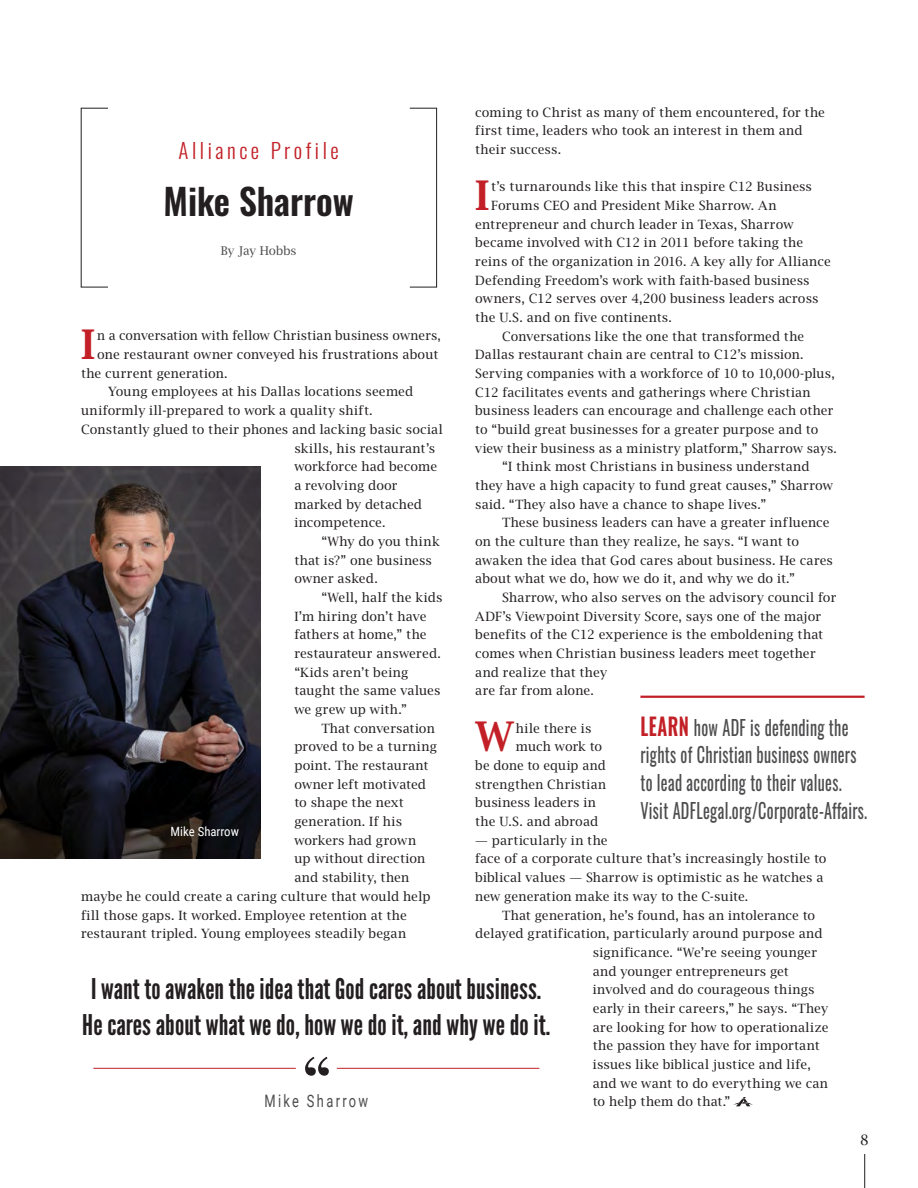
<style>
.page{position:relative;width:918px;height:1188px;background:#fff}
.page>*{position:absolute;margin:0;border:0;box-sizing:border-box;transform-origin:0 0}
.t1{font:77.85px "Times LT Std";color:#231f20}
.t2{font:700 40.8px "Lucida Bright";color:#c22026}
.Article_Name{font:600 36px "Oswald";color:#231f20}
.Set_Off_Quote{font:28.5px/36px "League Gothic";letter-spacing:.005em;color:#231f20;text-align:center}
.t3{font:21px/27.8px "Oswald";letter-spacing:.02em;color:#4d4d4f;scale:.77 1}
.Column_Name{font:300 21px "Oswald";letter-spacing:.17em;color:#c22026}
.t4{font:17.1px "Roboto";letter-spacing:.18em;color:#4d4d4f;scale:.75 1}
.t5{font:14.25px "Lucida Bright";color:#231f20}
.t6{font:12.75px/18.8px "Lucida Bright";letter-spacing:.01em;color:#231f20}
.t7{font:12.75px "Lucida Bright";letter-spacing:.03em;color:#231f20}
.t8{font:12.75px "Roboto Condensed";color:#fff}
.Byline{font:12px "Lucida Bright";color:#4d4d4f}
.s1{font-weight:600;font-size:24px;color:#c22026}
</style>
<div class="page">
<hr style="left:864px;top:1154px;width:1px;height:34px;background:#231f20">
<img style="left:0;top:467px;width:261px;height:391px">
<svg style="left:733px;top:1097px;width:20px;height:9px"></svg>
<hr style="left:93px;top:1068px;width:203px;height:1px;background:#c22026">
<hr style="left:337px;top:1068px;width:202px;height:1px;background:#c22026">
<div style="left:410px;top:108px;width:27px;height:179px;border:1px solid #231f20"></div>
<hr style="left:640px;top:696px;width:225px;height:2px;background:#c22026">
<p class="t6" style="left:475px;top:103px;width:351px">coming to Christ as many of them encountered, for the first time, leaders who took an interest in them and their success.</p>
<p class="t2" style="left:475px;top:172px;width:16px">I</p>
<p class="t6" style="left:491px;top:177px;width:322px">t’s turnarounds like this that inspire C12 Business</p>
<p class="Column_Name" style="left:179px;top:132px;width:162px">Alliance Profile</p>
<p class="Article_Name" style="left:163px;top:183px;width:192px">Mike Sharrow</p>
<p class="Byline" style="left:221px;top:244px;width:77px">By Jay Hobbs</p>
<p class="t6" style="left:491px;top:196px;width:287px">Forums CEO and President Mike Sharrow. An</p>
<p class="t6" style="left:475px;top:215px;width:320px">entrepreneur and church leader in Texas, Sharrow</p>
<p class="t6" style="left:475px;top:233px;width:330px">became involved with C12 in 2011 before taking the</p>
<p class="t6" style="left:475px;top:252px;width:357px">reins of the organization in 2016. A key ally for Alliance</p>
<p class="t6" style="left:475px;top:271px;width:336px">Defending Freedom’s work with faith-based business</p>
<p class="t6" style="left:475px;top:289px;width:345px">owners, C12 serves over 4,200 business leaders across</p>
<p class="t6" style="left:475px;top:308px;width:198px">the U.S. and on five continents.</p>
<p class="t6" style="left:475px;top:327px;width:363px;text-indent:27px">Conversations like the one that transformed the Dallas restaurant chain are central to C12’s mission.<br>Serving companies with a workforce of 10 to 10,000-plus, C12 facilitates events and gatherings where Christian business leaders can encourage and challenge each other to “build great businesses for a greater purpose and to view their business as a ministry platform,” Sharrow says.</p>
<p class="t6" style="left:475px;top:457px;width:359px;text-indent:27px">“I think most Christians in business understand they have a high capacity to fund great causes,” Sharrow said. “They also have a chance to shape lives.”</p>
<p class="t6" style="left:475px;top:513px;width:359px;text-indent:27px">These business leaders can have a greater influence on the culture than they realize, he says. “I want to awaken the idea that God cares about business. He cares about what we do, how we do it, and why we do it.”</p>
<p class="t6" style="left:475px;top:588px;width:363px;text-indent:27px">Sharrow, who also serves on the advisory council for ADF’s Viewpoint Diversity Score, says one of the major benefits of the C12 experience is the emboldening that comes when Christian business leaders meet together and realize that they<br>are far from alone.</p>
<p class="t2" style="left:475px;top:714px;width:41px">W</p>
<p class="t6" style="left:516px;top:719px;width:77px">hile there is</p>
<p class="t2" style="left:81px;top:321px;width:16px">I</p>
<p class="t6" style="left:97px;top:327px;width:345px">n a conversation with fellow Christian business owners,</p>
<p class="t6" style="left:97px;top:345px;width:343px">one restaurant owner conveyed his frustrations about</p>
<p class="t6" style="left:81px;top:364px;width:148px">the current generation.</p>
<p class="t6" style="left:108px;top:383px;width:307px">Young employees at his Dallas locations seemed</p>
<p class="t6" style="left:81px;top:401px;width:293px">uniformly ill-prepared to work a quality shift.</p>
<p class="t6" style="left:81px;top:420px;width:363px">Constantly glued to their phones and lacking basic social</p>
<p class="t6" style="left:294px;top:439px;width:142px">skills, his restaurant’s</p>
<p class="t6" style="left:294px;top:457px;width:144px">workforce had become</p>
<p class="t6" style="left:294px;top:476px;width:105px">a revolving door</p>
<p class="t6" style="left:294px;top:495px;width:129px">marked by detached</p>
<p class="t6" style="left:294px;top:513px;width:93px">incompetence.</p>
<p class="t6" style="left:294px;top:532px;width:147px;text-indent:27px">“Why do you think that is?” one business owner asked.</p>
<p class="t6" style="left:294px;top:588px;width:150px;text-indent:27px">“Well, half the kids<br>I’m hiring don’t have fathers at home,” the restaurateur answered. “Kids aren’t being taught the same values we grew up with.”</p>
<p class="t6" style="left:321px;top:719px;width:115px">That conversation</p>
<p class="t6" style="left:294px;top:737px;width:144px">proved to be a turning</p>
<p class="t6" style="left:294px;top:756px;width:136px">point. The restaurant</p>
<p class="t6" style="left:294px;top:775px;width:133px">owner left motivated</p>
<p class="t6" style="left:294px;top:793px;width:111px">to shape the next</p>
<p class="t6" style="left:294px;top:812px;width:109px">generation. If his</p>
<p class="t6" style="left:294px;top:831px;width:123px">workers had grown</p>
<p class="t6" style="left:294px;top:850px;width:132px">up without direction</p>
<p class="t6" style="left:294px;top:868px;width:117px">and stability, then</p>
<p class="t6" style="left:81px;top:887px;width:351px">maybe he could create a caring culture that would help</p>
<p class="t6" style="left:81px;top:906px;width:327px">fill those gaps. It worked. Employee retention at the</p>
<p class="t6" style="left:81px;top:924px;width:327px">restaurant tripled. Young employees steadily began</p>
<p class="t3" style="left:640px;top:711px;width:296px"><span class="s1">LEARN</span> how ADF is defending the rights of Christian business owners to lead according to their values.<br>Visit ADFLegal.org/Corporate-Affairs.</p>
<p class="t6" style="left:516px;top:737px;width:88px">much work to</p>
<p class="t6" style="left:475px;top:756px;width:132px">be done to equip and</p>
<p class="t7" style="left:475px;top:777px;width:132px">strengthen Christian</p>
<p class="t6" style="left:475px;top:794px;width:122px">business leaders in</p>
<p class="t6" style="left:475px;top:812px;width:124px">the U.S. and abroad</p>
<p class="t6" style="left:475px;top:831px;width:353px">— particularly in the<br>face of a corporate culture that’s increasingly hostile to biblical values — Sharrow is optimistic as he watches a new generation make its way to the C-suite.</p>
<p class="t6" style="left:502px;top:906px;width:315px">That generation, he’s found, has an intolerance to</p>
<p class="t6" style="left:475px;top:924px;width:349px">delayed gratification, particularly around purpose and</p>
<p class="t6" style="left:593px;top:943px;width:226px">significance. “We’re seeing younger</p>
<p class="t6" style="left:593px;top:962px;width:198px">and younger entrepreneurs get</p>
<p class="t6" style="left:593px;top:980px;width:223px">involved and do courageous things</p>
<p class="t6" style="left:593px;top:999px;width:237px">early in their careers,” he says. “They</p>
<p class="t6" style="left:593px;top:1018px;width:237px">are looking for how to operationalize</p>
<p class="t6" style="left:593px;top:1036px;width:228px">the passion they have for important</p>
<p class="t6" style="left:593px;top:1055px;width:219px">issues like biblical justice and life,</p>
<p class="t6" style="left:593px;top:1074px;width:237px">and we want to do everything we can</p>
<p class="t6" style="left:593px;top:1092px;width:139px">to help them do that.”</p>
<p class="t8" style="left:171px;top:822px;width:70px">Mike Sharrow</p>
<p class="Set_Off_Quote" style="left:82px;top:971px;width:470px">I want to awaken the idea that God cares about business.<br>He cares about what we do, how we do it, and why we do it.</p>
<p class="t1" style="left:296px;top:1040px;width:40px">‘‘</p>
<p class="t4" style="left:264px;top:1089px;width:140px">Mike Sharrow</p>
<p class="t5" style="left:860px;top:1132px;width:10px">8</p>
</div>
